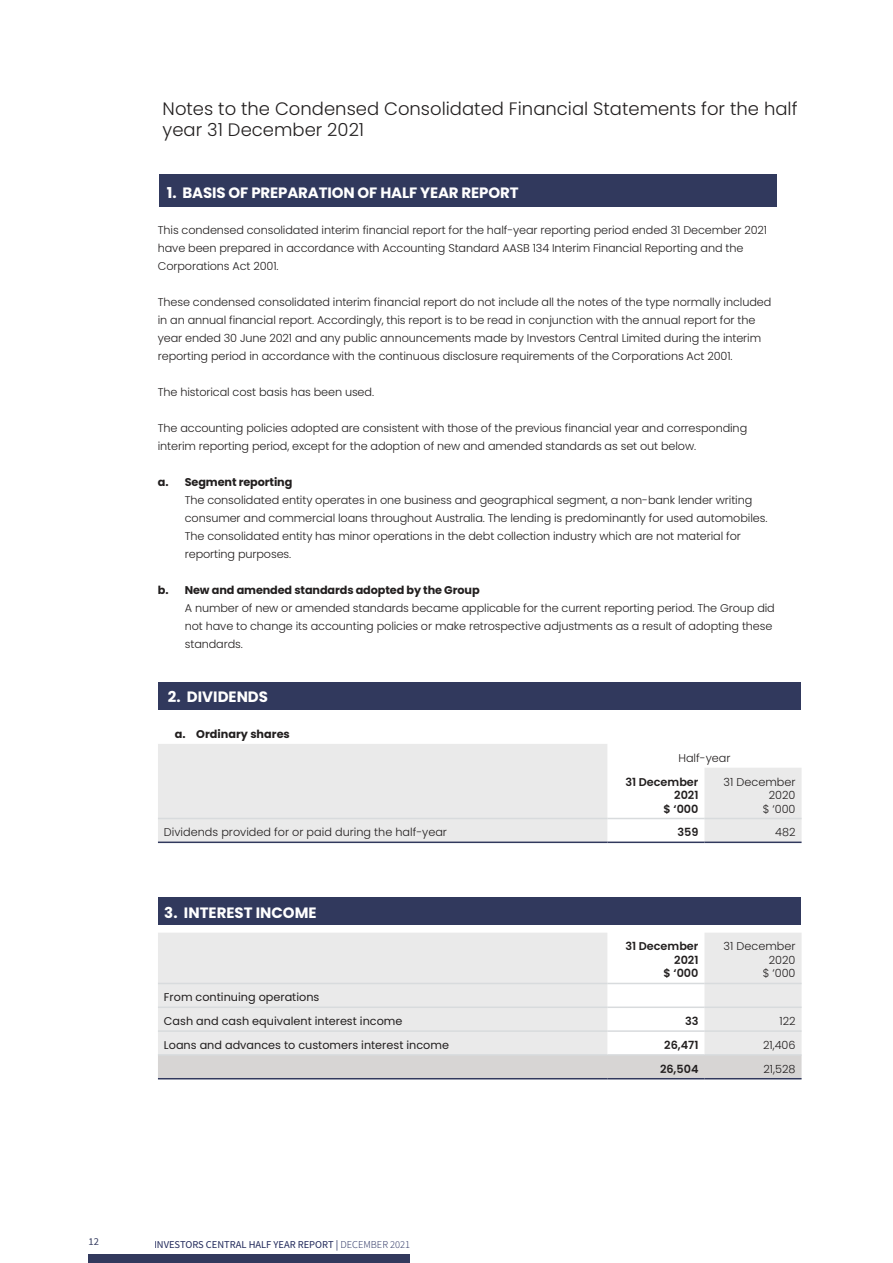
<style>
.page{position:relative;width:893px;height:1263px;background:#fff}
.page>*{position:absolute;margin:0;border:0;box-sizing:border-box;transform-origin:0 0}
.t1{font:300 18px/21.6px "Poppins";color:#221f1f}
.t2{font:700 15px "Poppins";letter-spacing:-.01em;color:#fff}
.t3{font:300 11.25px/18px "Poppins";letter-spacing:-.01em;color:#221f1f}
.t4{font:11.25px/23.9px "Poppins";color:#221f1f}
.t5{font:700 11.25px "Poppins";letter-spacing:-.01em;color:#221f1f}
.t6{font:600 11.25px/13.5px "Poppins";color:#221f1f;text-align:right}
.t7{font:10.5px "Source Sans Variable";color:#20285a}
.t8{font:10.5px "Source Sans Pro";color:#32395d}
</style>
<div class="page">
<div style="left:88px;top:1254px;width:322px;height:9px;background:#32395d"></div>
<div style="left:158px;top:897px;width:642px;height:28px;background:#31395d"></div>
<div style="left:158px;top:682px;width:642px;height:28px;background:#31395d"></div>
<div style="left:159px;top:175px;width:618px;height:32px;background:#31395d"></div>
<svg style="left:158px;top:744px;width:644px;height:97px;fill:#eaeaea"></svg>
<hr style="left:158px;top:818px;width:449px;height:1px;background:#d8dbdd">
<hr style="left:607px;top:818px;width:97px;height:1px;background:#d8dbdd">
<hr style="left:704px;top:818px;width:98px;height:1px;background:#d8dbdd">
<hr style="left:158px;top:841px;width:449px;height:2px;background:#31395d">
<hr style="left:607px;top:841px;width:97px;height:2px;background:#31395d">
<hr style="left:704px;top:841px;width:98px;height:2px;background:#31395d">
<svg style="left:158px;top:933px;width:644px;height:121px;fill:#eaeaea"></svg>
<div style="left:158px;top:1056px;width:644px;height:22px;background:#d7d5d4"></div>
<hr style="left:158px;top:983px;width:449px;height:1px;background:#d8dbdd">
<hr style="left:607px;top:983px;width:97px;height:1px;background:#d8dbdd">
<hr style="left:704px;top:983px;width:98px;height:1px;background:#d8dbdd">
<hr style="left:158px;top:1006px;width:449px;height:2px;background:#d8dbdd">
<hr style="left:607px;top:1006px;width:97px;height:2px;background:#d8dbdd">
<hr style="left:704px;top:1006px;width:98px;height:2px;background:#d8dbdd">
<hr style="left:158px;top:1030px;width:449px;height:2px;background:#d8dbdd">
<hr style="left:607px;top:1030px;width:97px;height:2px;background:#d8dbdd">
<hr style="left:704px;top:1030px;width:98px;height:2px;background:#d8dbdd">
<hr style="left:158px;top:1054px;width:449px;height:2px;background:#d8dbdd">
<hr style="left:607px;top:1054px;width:97px;height:2px;background:#d8dbdd">
<hr style="left:704px;top:1054px;width:98px;height:2px;background:#d8dbdd">
<hr style="left:158px;top:1078px;width:449px;height:1px;background:#31395d">
<hr style="left:607px;top:1078px;width:97px;height:1px;background:#31395d">
<hr style="left:704px;top:1078px;width:98px;height:1px;background:#31395d">
<h1 class="t1" style="left:163px;top:98px;width:636px">Notes to the Condensed Consolidated Financial Statements for the half year 31 December 2021</h1>
<h2 class="t2" style="left:167px;top:184px;width:353px">1. BASIS OF PREPARATION OF HALF YEAR REPORT</h2>
<p class="t3" style="left:158px;top:221px;width:611px">This condensed consolidated interim financial report for the half-year reporting period ended 31 December 2021 have been prepared in accordance with Accounting Standard AASB 134 Interim Financial Reporting and the<br>Corporations Act 2001.</p>
<p class="t3" style="left:158px;top:293px;width:615px">These condensed consolidated interim financial report do not include all the notes of the type normally included in an annual financial report. Accordingly, this report is to be read in conjunction with the annual report for the year ended 30 June 2021 and any public announcements made by Investors Central Limited during the interim reporting period in accordance with the continuous disclosure requirements of the Corporations Act 2001.</p>
<p class="t3" style="left:158px;top:383px;width:218px">The historical cost basis has been used.</p>
<p class="t3" style="left:158px;top:419px;width:591px">The accounting policies adopted are consistent with those of the previous financial year and corresponding interim reporting period, except for the adoption of new and amended standards as set out below.</p>
<p class="t5" style="left:158px;top:476px;width:136px">a. Segment reporting</p>
<p class="t3" style="left:185px;top:491px;width:584px">The consolidated entity operates in one business and geographical segment, a non-bank lender writing consumer and commercial loans throughout Australia. The lending is predominantly for used automobiles.<br>The consolidated entity has minor operations in the debt collection industry which are not material for reporting purposes.</p>
<p class="t5" style="left:158px;top:584px;width:323px">b. New and amended standards adopted by the Group</p>
<p class="t3" style="left:185px;top:599px;width:592px">A number of new or amended standards became applicable for the current reporting period. The Group did not have to change its accounting policies or make retrospective adjustments as a result of adopting these standards.</p>
<h2 class="t2" style="left:168px;top:688px;width:102px">2. DIVIDENDS</h2>
<p class="t5" style="left:175px;top:728px;width:116px">a. Ordinary shares</p>
<p class="t3" style="left:678px;top:749px;width:54px">Half-year</p>
<p class="t6" style="left:625px;top:775px;width:75px">31 December<br>2021<br>$ ‘000</p>
<p class="t3" style="left:724px;top:775px;width:73px;line-height:13.5px;text-align:right">31 December<br>2020<br>$ ‘000</p>
<p class="t3" style="left:164px;top:823px;width:285px">Dividends provided for or paid during the half-year</p>
<p class="t6" style="left:677px;top:826px;width:23px">359</p>
<p class="t3" style="left:775px;top:823px;width:22px">482</p>
<h2 class="t2" style="left:164px;top:904px;width:154px">3. INTEREST INCOME</h2>
<p class="t4" style="left:164px;top:986px;width:240px">From continuing operations<br>Cash and cash equivalent interest income</p>
<p class="t6" style="left:625px;top:940px;width:75px">31 December<br>2021<br>$ ‘000</p>
<p class="t3" style="left:724px;top:940px;width:73px;line-height:13.5px;text-align:right">31 December<br>2020<br>$ ‘000</p>
<p class="t6" style="left:685px;top:1014px;width:15px">33</p>
<p class="t3" style="left:779px;top:1012px;width:18px">122</p>
<p class="t4" style="left:164px;top:1033px;width:287px">Loans and advances to customers interest income</p>
<p class="t6" style="left:664px;top:1038px;width:36px">26,471</p>
<p class="t3" style="left:763px;top:1036px;width:34px">21,406</p>
<p class="t6" style="left:660px;top:1062px;width:40px">26,504</p>
<p class="t3" style="left:763px;top:1060px;width:34px">21,528</p>
<p class="t8" style="left:88px;top:1235px;width:12px">12</p>
<p class="t7" style="left:154px;top:1240px;width:258px">INVESTORS CENTRAL HALF YEAR REPORT | DECEMBER 2021</p>
</div>
